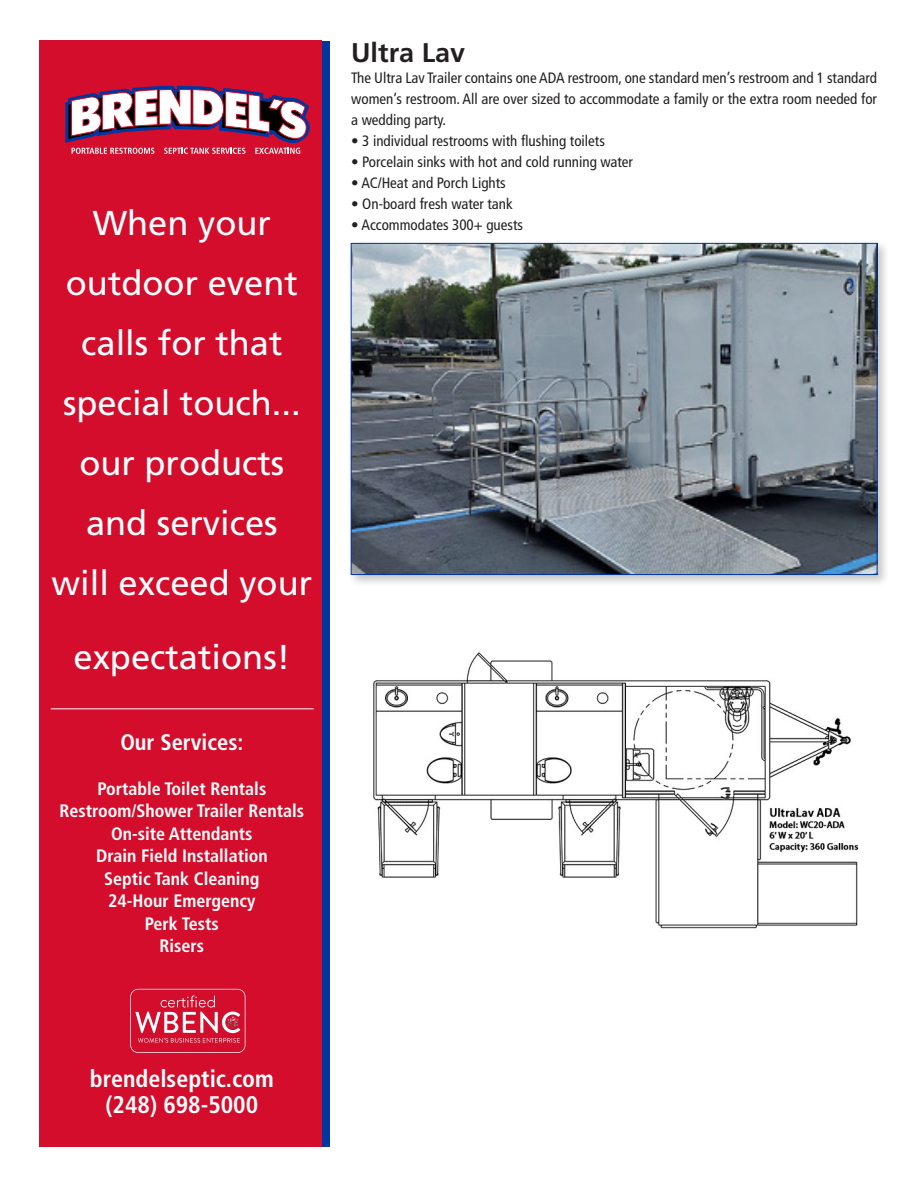
<style>
.page{position:relative;width:918px;height:1188px;background:#fff}
.page>*{position:absolute;margin:0;border:0;box-sizing:border-box;transform-origin:0 0}
.t1{font:34.5px/60px "Frutiger";color:#fff;text-align:center}
.t2{font:700 27px "Frutiger";color:#231f20}
.t3{font:700 condensed 24px "Frutiger";color:#fff}
.t4{font:700 condensed 22.5px "Frutiger";color:#fff}
.t5{font:700 condensed 18px "Frutiger";color:#fff}
.t6{font:condensed 15px/21px "Frutiger";color:#231f20;text-align:justify}
</style>
<div class="page">
<div style="left:40px;top:40px;width:282px;height:1107px;background:#d30d2b"></div>
<svg style="left:65px;top:85px;width:245px;height:69px"></svg>
<div style="left:322px;top:41px;width:8px;height:1106px;background:#0036a0"></div>
<svg style="left:130px;top:989px;width:115px;height:64px"></svg>
<div style="left:348px;top:240px;width:542px;height:347px;background:#231f20;opacity:.25"></div>
<img style="left:353px;top:245px;width:523px;height:328px">
<img style="left:373px;top:652px;width:486px;height:277px">
<hr style="left:51px;top:708px;width:263px;height:1px;background:#fff">
<p class="t1" style="left:93px;top:193px;width:180px">When your</p>
<p class="t1" style="left:66px;top:253px;width:233px">outdoor event calls for that</p>
<p class="t1" style="left:63px;top:373px;width:239px">special touch...</p>
<p class="t1" style="left:79px;top:433px;width:207px">our products</p>
<p class="t1" style="left:86px;top:493px;width:193px">and services</p>
<p class="t1" style="left:52px;top:546px;width:262px;line-height:73.5px">will exceed your expectations!</p>
<p class="t4" style="left:120px;top:729px;width:124px">Our Services:</p>
<p class="t5" style="left:97px;top:778px;width:170px">Portable Toilet Rentals</p>
<p class="t5" style="left:59px;top:801px;width:246px">Restroom/Shower Trailer Rentals</p>
<p class="t5" style="left:111px;top:823px;width:143px">On-site Attendants</p>
<p class="t5" style="left:96px;top:846px;width:173px">Drain Field Installation</p>
<p class="t5" style="left:104px;top:868px;width:157px">Septic Tank Cleaning</p>
<p class="t5" style="left:108px;top:891px;width:149px">24-Hour Emergency</p>
<p class="t5" style="left:145px;top:913px;width:75px">Perk Tests</p>
<p class="t5" style="left:160px;top:936px;width:46px">Risers</p>
<p class="t2" style="left:351px;top:37px;width:116px">Ultra Lav</p>
<p class="t6" style="left:351px;top:67px;width:527px">The Ultra Lav Trailer contains one ADA restroom, one standard men’s restroom and 1 standard women’s restroom. All are over sized to accommodate a family or the extra room needed for a wedding party.</p>
<p class="t6" style="left:351px;top:130px;width:255px">• 3 individual restrooms with flushing toilets</p>
<p class="t6" style="left:351px;top:151px;width:283px">• Porcelain sinks with hot and cold running water</p>
<p class="t6" style="left:351px;top:172px;width:156px">• AC/Heat and Porch Lights</p>
<p class="t6" style="left:351px;top:193px;width:163px">• On-board fresh water tank</p>
<p class="t6" style="left:351px;top:214px;width:173px">• Accommodates 300+ guests</p>
<p class="t3" style="left:90px;top:1065px;width:185px">brendelseptic.com</p>
<p class="t3" style="left:105px;top:1090px;width:154px">(248) 698-5000</p>
</div>
